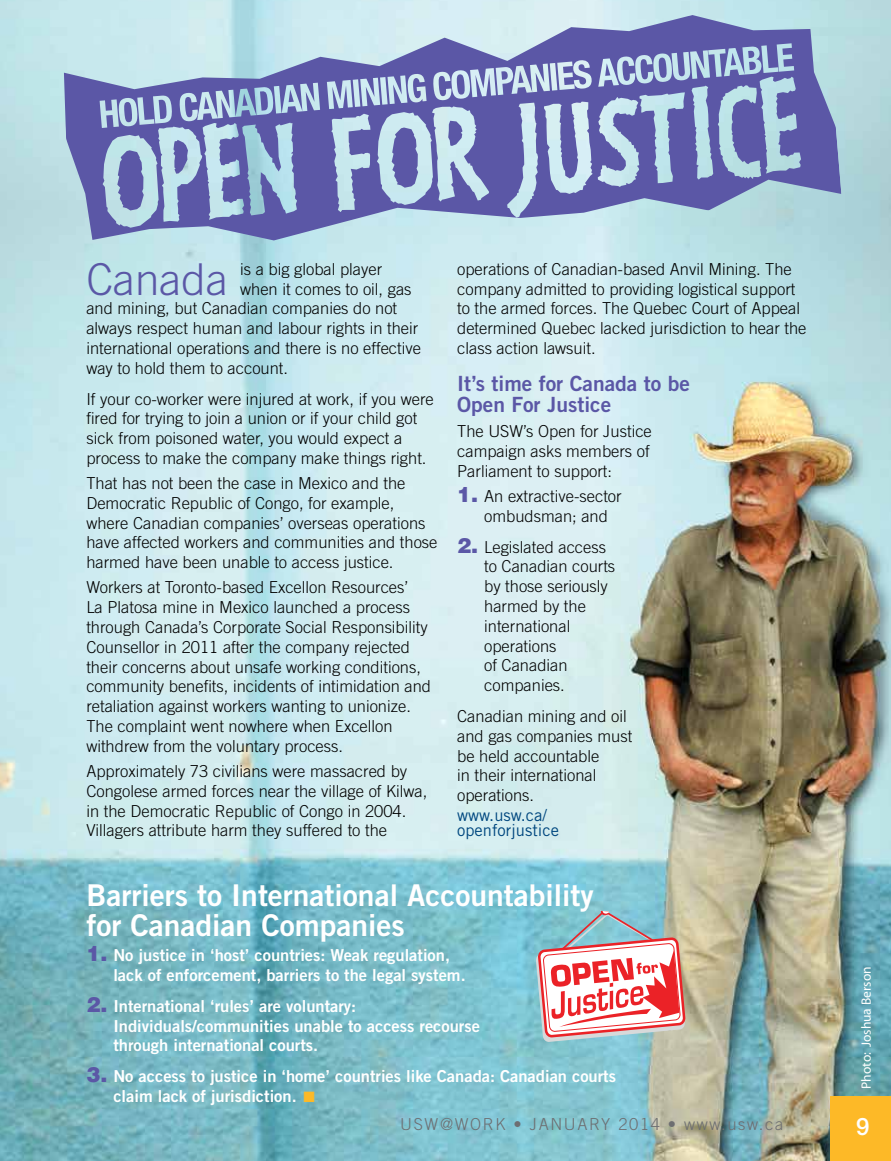
<style>
.page{position:relative;width:891px;height:1161px;background:#fff}
.page>*{position:absolute;margin:0;border:0;box-sizing:border-box;transform-origin:0 0}
.t1{font:300 43.95px "Trade Gothic LT Std";color:#5b57a6}
.t2{font:30px/30px "Trade Gothic LT Std Bd 2";color:#fff}
.t3{font:500 24px "Helvetica Neue LT Std";color:#fff}
.t4{font:21px/21px "Trade Gothic LT Std Bd 2";color:#5b57a6}
.t5{font:300 16.5px/19.8px "Trade Gothic LT Std";color:#000}
.t6{font:16.5px/19.8px "Trade Gothic LT Std Bd 2";color:#fff}
.t7{font:300 16.5px "Trade Gothic LT Std";letter-spacing:.1em;color:#6d6e71}
.t8{font:16.5px/15px "Trade Gothic LT Std";color:#00477f}
.t9{font:13.5px "Myriad";color:#fff}
.s1{font-family:"Helvetica";font-weight:900;font-size:21px;color:#5b57a6}
.s2{color:#fdb927}
</style>
<div class="page">
<img style="left:0;top:0;width:891px;height:1161px">
<div style="left:830px;top:1096px;width:61px;height:65px;background:#fdb927"></div>
<svg style="left:60px;top:4px;width:782px;height:259px;background:#9aadcf"></svg>
<svg style="left:517px;top:70px;width:7px;height:13px"></svg>
<div style="left:599px;top:903px;width:11px;height:10px;background:#82c4d0;border-radius:50%"></div>
<svg style="left:536px;top:907px;width:151px;height:135px"></svg>
<h1 class="t1" style="left:86px;top:253px;width:143px">Canada</h1>
<p class="t5" style="left:240px;top:259px;width:144px">is a big global player</p>
<p class="t5" style="left:240px;top:279px;width:173px">when it comes to oil, gas</p>
<p class="t5" style="left:86px;top:299px;width:312px">and mining, but Canadian companies do not</p>
<p class="t5" style="left:86px;top:318px;width:333px">always respect human and labour rights in their</p>
<p class="t5" style="left:86px;top:338px;width:336px">international operations and there is no effective</p>
<p class="t5" style="left:86px;top:358px;width:203px">way to hold them to account.</p>
<p class="t5" style="left:86px;top:389px;width:349px">If your co-worker were injured at work, if you were fired for trying to join a union or if your child got sick from poisoned water, you would expect a process to make the company make things right.</p>
<p class="t5" style="left:86px;top:473px;width:353px">That has not been the case in Mexico and the Democratic Republic of Congo, for example, where Canadian companies’ overseas operations have affected workers and communities and those harmed have been unable to access justice.</p>
<p class="t5" style="left:86px;top:578px;width:346px">Workers at Toronto-based Excellon R esources’<br>La Platosa mine in Mexico launched a process through Canada’s Corporate Social Responsibility Counsellor in 2011 after the company rejected their concerns about unsafe working conditions, community benefits, incidents of intimidation and retaliation against workers wanting to unionize.<br>The complaint went nowhere when Excellon withdrew from the voluntary process.</p>
<p class="t5" style="left:86px;top:761px;width:343px">Approximately 73 civilians were massacred by Congolese armed forces near the village of Kilwa, in the Democratic Republic of Congo in 2004.<br>Villagers attribute harm they suffered to the</p>
<p class="t5" style="left:457px;top:259px;width:351px">operations of Canadian-based Anvil Mining. The company admitted to providing logistical support to the armed forces. The Quebec Court of Appeal determined Quebec lacked jurisdiction to hear the class action lawsuit.</p>
<p class="t4" style="left:457px;top:373px;width:234px">It’s time for Canada to be<br>Open For Justice</p>
<p class="t5" style="left:457px;top:422px;width:196px">The USW’s Open for Justice campaign asks members of<br>Parliament to support:</p>
<p class="t5" style="left:484px;top:486px;width:139px;text-indent:-27px"><span class="s1">1.</span> An extractive-sector ombudsman; and</p>
<p class="t5" style="left:484px;top:537px;width:133px;text-indent:-27px"><span class="s1">2.</span> Legislated access to Canadian courts by those seriously harmed by the international operations<br>of Canadian companies.</p>
<p class="t5" style="left:457px;top:706px;width:177px">Canadian mining and oil and gas companies must be held accountable<br>in their international operations.</p>
<p class="t8" style="left:457px;top:808px;width:103px">www.usw.ca/ openforjustice</p>
<h2 class="t2" style="left:86px;top:880px;width:509px">Barriers to International Accountability for Canadian Companies</h2>
<p class="t6" style="left:113px;top:945px;width:354px;text-indent:-27px"><span class="s1">1.</span> No justice in ‘host’ countries: Weak regulation, lack of enforcement, barriers to the legal system.</p>
<p class="t6" style="left:113px;top:996px;width:368px;text-indent:-27px"><span class="s1">2.</span> International ‘rules’ are voluntary:<br>Individuals/communities unable to access recourse through international courts.</p>
<p class="t6" style="left:113px;top:1066px;width:504px;text-indent:-27px"><span class="s1">3.</span> No access to justice in ‘home’ countries like Canada: Canadian courts claim lack of jurisdiction. <span class="s2">■</span></p>
<p class="t9" style="left:860px;top:1089px;width:124px;rotate:-90deg">Photo: Joshua Berson</p>
<p class="t7" style="left:400px;top:1114px;width:385px">USW@WORK • January 2014 • www.usw.ca</p>
<h3 class="t3" style="left:856px;top:1112px;width:15px">9</h3>
</div>
